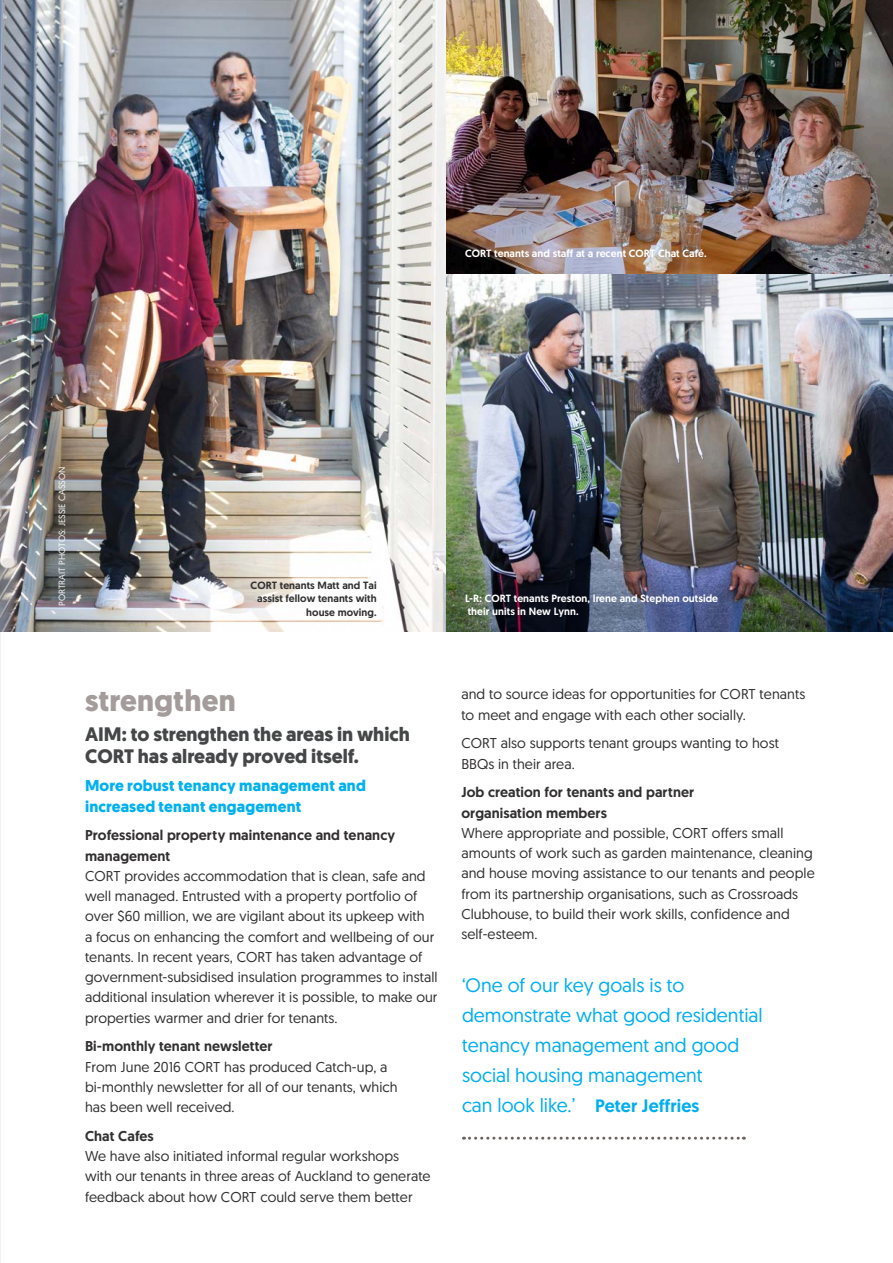
<style>
.page{position:relative;width:893px;height:1263px;background:#fff}
.page>*{position:absolute;margin:0;border:0;box-sizing:border-box;transform-origin:0 0}
.t1{font:700 30px "Geomanist";letter-spacing:.01em;color:#a39c9a}
.t2{font:19.5px/30px "Geomanist";color:#00aeef}
.t3{font:700 19.5px/21.5px "Geomanist";color:#454647}
.t4{font:700 15.75px/20.2px "Geomanist";letter-spacing:.01em;color:#00b1ef}
.t5{font:14.25px/20.2px "Geomanist";letter-spacing:.005em;color:#312f30}
.t6{font:500 14.25px/20.2px "Geomanist";letter-spacing:.005em;color:#312f30}
.t7{font:500 10.5px/13.5px "Geomanist";letter-spacing:.005em;color:#fff}
.t8{font:500 10.5px/13.5px "Geomanist";letter-spacing:.005em;color:#312f30;text-align:right}
.t9{font:9px "Geomanist";letter-spacing:.005em;color:#fff}
.s1{font-weight:500;font-size:18px}
</style>
<div class="page">
<img style="left:0;top:0;width:893px;height:631px">
<svg style="left:463px;top:1137px;width:281px;height:3px"></svg>
<p class="t7" style="left:465px;top:246px;width:243px">CORT tenants and staff at a recent CORT Chat Café.</p>
<p class="t9" style="left:56px;top:606px;width:141px;rotate:-90deg">PORTRAIT PHOTOS: JESSIE CASSON</p>
<p class="t8" style="left:251px;top:578px;width:127px">CORT tenants Matt and Tai assist fellow tenants with house moving.</p>
<p class="t7" style="left:465px;top:591px;width:254px">L-R: CORT tenants Preston, Irene and Stephen outside their units in New Lynn.</p>
<h1 class="t1" style="left:85px;top:680px;width:152px">strengthen</h1>
<h2 class="t3" style="left:85px;top:723px;width:326px">AIM: to strengthen the areas in which<br>CORT has already proved itself.</h2>
<p class="t4" style="left:85px;top:776px;width:282px">More robust tenancy management and increased tenant engagement</p>
<p class="t6" style="left:85px;top:825px;width:312px">Professional property maintenance and tenancy management</p>
<p class="t5" style="left:85px;top:865px;width:354px">CORT provides accommodation that is clean, safe and well managed. Entrusted with a property portfolio of over $60 million, we are vigilant about its upkeep with<br>a focus on enhancing the comfort and wellbeing of our tenants. In recent years, CORT has taken advantage of government-subsidised insulation programmes to install additional insulation wherever it is possible, to make our properties warmer and drier for tenants.</p>
<p class="t6" style="left:85px;top:1036px;width:189px">Bi-monthly tenant newsletter</p>
<p class="t5" style="left:85px;top:1056px;width:314px">From June 2016 CORT has produced Catch-up, a bi-monthly newsletter for all of our tenants, which has been well received.</p>
<p class="t6" style="left:85px;top:1125px;width:70px">Chat Cafes</p>
<p class="t5" style="left:85px;top:1145px;width:347px">We have also initiated informal regular workshops<br>with our tenants in three areas of Auckland to generate feedback about how CORT could serve them better</p>
<p class="t5" style="left:461px;top:684px;width:345px">and to source ideas for opportunities for CORT tenants to meet and engage with each other socially.</p>
<p class="t5" style="left:461px;top:733px;width:319px">CORT also supports tenant groups wanting to host<br>BBQs in their area.</p>
<p class="t6" style="left:461px;top:782px;width:234px">Job creation for tenants and partner organisation members</p>
<p class="t5" style="left:461px;top:822px;width:355px">Where appropriate and possible, CORT offers small amounts of work such as garden maintenance, cleaning and house moving assistance to our tenants and people from its partnership organisations, such as Crossroads Clubhouse, to build their work skills, confidence and self-esteem.</p>
<h2 class="t2" style="left:462px;top:969px;width:302px">‘One of our key goals is to demonstrate what good residential tenancy management and good social housing management<br>can look like.’ <span class="s1">Peter Jeffries</span></h2>
</div>
